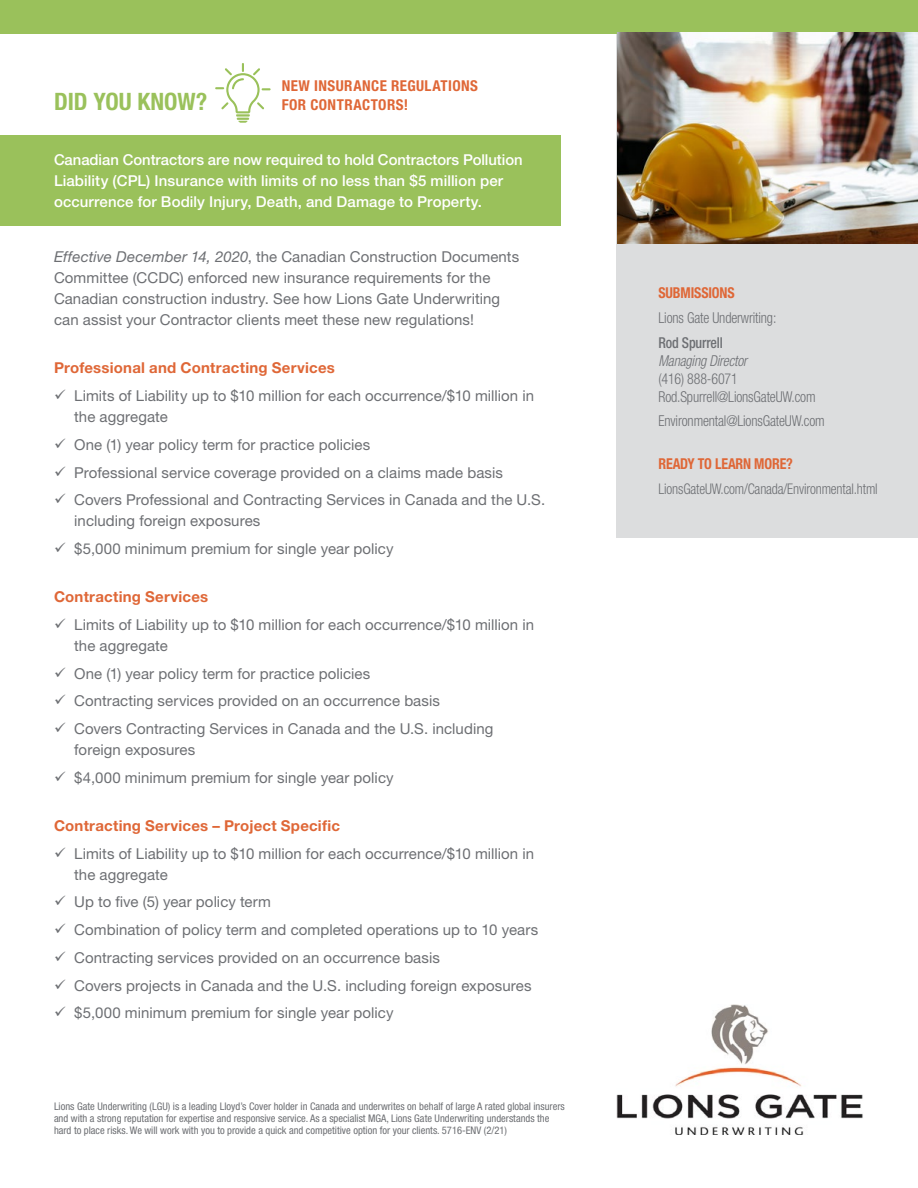
<style>
.page{position:relative;width:918px;height:1188px;background:#fff}
.page>*{position:absolute;margin:0;border:0;box-sizing:border-box;transform-origin:0 0}
.t1{font:700 condensed 24px "Helvetica Neue LT Std";color:#9ac15b}
.t2{font:15px/27.8px "Helvetica Neue LT Std";letter-spacing:.005em;color:#6d6f73}
.t3{font:500 15px/21px "Helvetica Neue LT Std";letter-spacing:.005em;color:#fff}
.t4{font:300 condensed 15px/18px "Helvetica Neue LT Std";letter-spacing:-.01em;color:#6d6f73;scale:.93 1}
.t5{font:700 15px "Helvetica Neue LT Std";letter-spacing:.015em;color:#df6737}
.t6{font:700 condensed 15px/19.5px "Helvetica Neue LT Std";letter-spacing:.025em;color:#df6737}
.t7{font:700 condensed 15px "Helvetica Neue LT Std";letter-spacing:-.01em;color:#df6737;scale:.93 1}
.t8{font:italic 300 condensed 15px "Helvetica Neue LT Std";letter-spacing:-.01em;color:#6d6f73;scale:.93 1}
.t9{font:500 condensed 15px "Helvetica Neue LT Std";letter-spacing:-.01em;color:#6d6f73;scale:.93 1}
.t10{font:300 condensed 14.7px "Helvetica Neue LT Std";letter-spacing:-.01em;color:#6d6f73;scale:.93 1}
.t11{font:condensed 10.5px/12px "Helvetica Neue LT Std";color:#6d6f73}
.s1{font-style:italic}
</style>
<div class="page">
<div style="left:0;top:135px;width:561px;height:91px;background:#9ac15b"></div>
<div style="left:617px;top:17px;width:301px;height:521px;background:#dcddde"></div>
<div style="left:0;top:0;width:918px;height:33px;background:#9ac15b"></div>
<img style="left:617px;top:33px;width:301px;height:211px">
<img style="left:616px;top:1004px;width:247px;height:130px">
<svg style="left:215px;top:63px;width:56px;height:60px"></svg>
<h1 class="t1" style="left:54px;top:87px;width:155px">DID YOU KNOW?</h1>
<p class="t6" style="left:282px;top:75px;width:198px">NEW INSURANCE REGULATIONS<br>FOR CONTRACTORS!</p>
<p class="t3" style="left:54px;top:149px;width:470px">Canadian Contractors are now required to hold Contractors Pollution<br>Liability (CPL) Insurance with limits of no less than $5 million per occurrence for Bodily Injury, Death, and Damage to Property.</p>
<p class="t2" style="left:54px;top:246px;width:467px;line-height:21px"><span class="s1">Effective December 14, 2020</span>, the Canadian Construction Documents Committee (CCDC) enforced new insurance requirements for the Canadian construction industry. See how Lions Gate Underwriting can assist your Contractor clients meet these new regulations!</p>
<p class="t5" style="left:54px;top:359px;width:282px">Professional and Contracting Services</p>
<p class="t2" style="left:74px;top:385px;width:461px;line-height:21px">Limits of Liability up to $10 million for each occurrence/$10 million in the aggregate</p>
<p class="t2" style="left:74px;top:430px;width:472px">One (1) year policy term for practice policies<br>Professional service coverage provided on a claims made basis<br>Covers Professional and Contracting Services in Canada and the U.S.</p>
<p class="t2" style="left:74px;top:507px;width:321px">including foreign exposures<br>$5,000 minimum premium for single year policy</p>
<p class="t5" style="left:54px;top:587px;width:156px">Contracting Services</p>
<p class="t2" style="left:74px;top:614px;width:461px;line-height:21px">Limits of Liability up to $10 million for each occurrence/$10 million in the aggregate</p>
<p class="t2" style="left:74px;top:659px;width:421px">One (1) year policy term for practice policies<br>Contracting services provided on an occurrence basis<br>Covers Contracting Services in Canada and the U.S. including</p>
<p class="t2" style="left:74px;top:736px;width:321px">foreign exposures<br>$4,000 minimum premium for single year policy</p>
<p class="t5" style="left:54px;top:816px;width:288px">Contracting Services – Project Specific</p>
<p class="t2" style="left:74px;top:843px;width:461px;line-height:21px">Limits of Liability up to $10 million for each occurrence/$10 million in the aggregate</p>
<p class="t2" style="left:74px;top:888px;width:466px">Up to five (5) year policy term<br>Combination of policy term and completed operations up to 10 years Contracting services provided on an occurrence basis<br>Covers projects in Canada and the U.S. including foreign exposures $5,000 minimum premium for single year policy</p>
<p class="t11" style="left:54px;top:1101px;width:512px">Lions Gate Underwriting (LGU) is a leading Lloyd’s Cover holder in Canada and underwrites on behalf of large A rated global insurers and with a strong reputation for expertise and responsive service. As a specialist MGA, Lions Gate Underwriting understands the hard to place risks. We will work with you to provide a quick and competitive option for your clients. 5716-ENV (2/21)</p>
<p class="t7" style="left:659px;top:284px;width:83px">SUBMISSIONS</p>
<p class="t4" style="left:659px;top:308px;width:128px">Lions Gate Underwriting:</p>
<p class="t9" style="left:659px;top:333px;width:71px">Rod Spurrell</p>
<p class="t8" style="left:659px;top:352px;width:97px">Managing Director</p>
<p class="t4" style="left:659px;top:369px;width:170px">(416) 888-6071<br>Rod.Spurrell@LionsGateUW.com</p>
<p class="t4" style="left:659px;top:412px;width:180px">Environmental@LionsGateUW.com</p>
<p class="t7" style="left:659px;top:455px;width:146px">READY TO LEARN MORE?</p>
<p class="t10" style="left:659px;top:480px;width:237px">LionsGateUW.com/Canada/Environmental.html</p>
</div>
